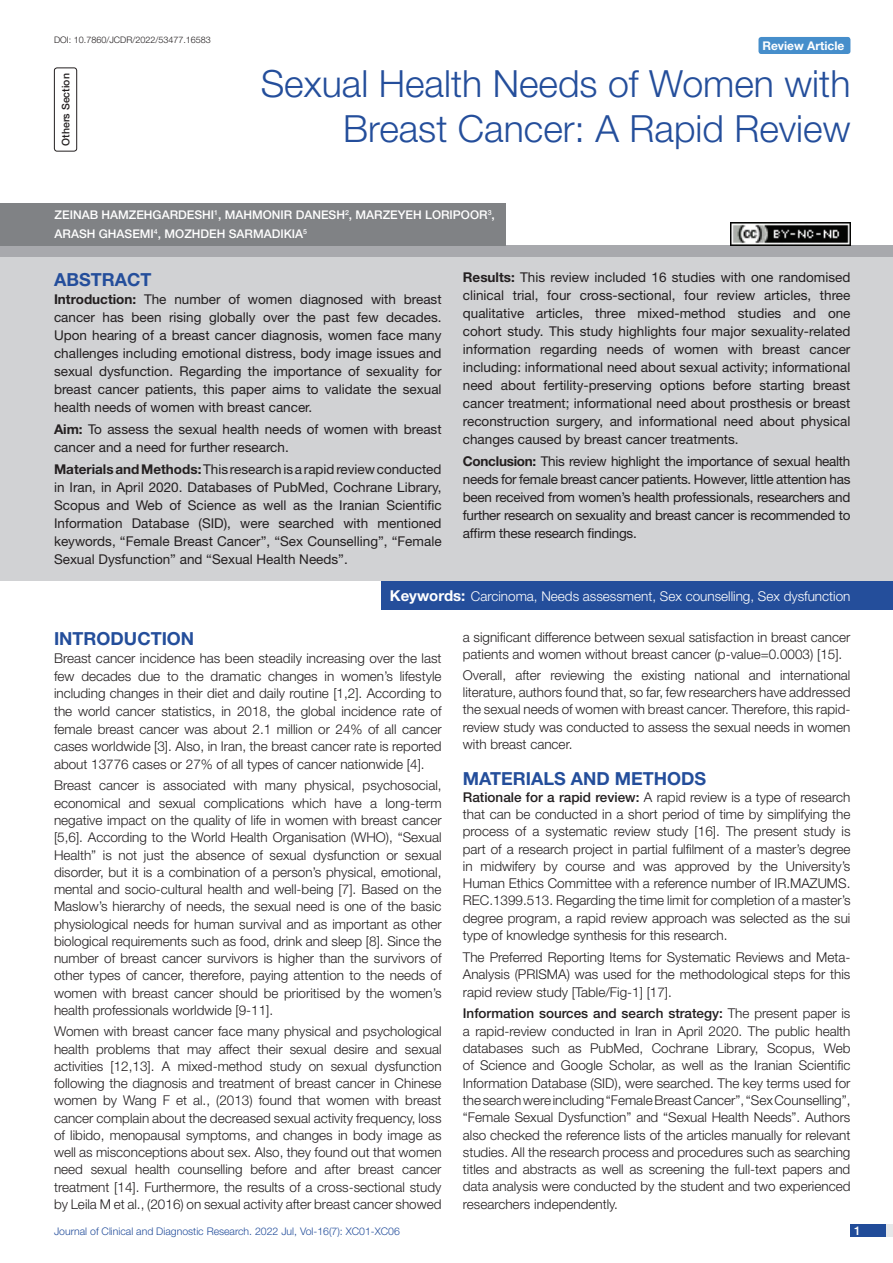
<style>
.page{position:relative;width:893px;height:1263px;background:#fff}
.page>*{position:absolute;margin:0;border:0;box-sizing:border-box;transform-origin:0 0}
.t1{font:300 37.5px/45px "Helvetica Neue";color:#244e9b;text-align:right}
.Heading{font:700 18px "Helvetica Neue";color:#244e9b}
.Abstract_head{font:700 18px "Helvetica Neue";color:#244e9b}
.Body_text{font:300 13.5px/17.2px "Helvetica Neue";color:#231f20;text-align:justify}
.Abstract_Text{font:13.5px/18px "Helvetica Neue";color:#231f20;text-align:justify}
.Key_words{font:300 13.5px "Helvetica Neue";color:#fff}
.Author{font:500 12px "Helvetica Neue";color:#fff}
.t2{font:700 12px "Helvetica Neue";color:#fff}
.t3{font:300 10.5px "Helvetica Neue";color:#244e9b}
.section{font:500 10.5px "Helvetica Neue";color:#231f20}
.DOI{font:300 9px "Helvetica Neue";color:#231f20}
.Author-2{font:500 7.05px "Helvetica Neue";color:#fff}
.s1{font-size:12px}
.s2{font-weight:700}
.s3{font-weight:700;font-size:15px}
.s4{font-weight:500}
</style>
<div class="page">
<div style="left:850px;top:1224px;width:43px;height:13px;background:#e6e7e9"></div>
<div style="left:850px;top:1224px;width:35px;height:13px;background:#214c99"></div>
<div style="left:758px;top:37px;width:92px;height:17px;background:#468ecb;border-radius:3px"></div>
<div style="left:54px;top:67px;width:23px;height:85px;border:1px solid #231f20;border-radius:3px"></div>
<div style="left:0;top:245px;width:893px;height:12px;background:#a8a9ad"></div>
<div style="left:0;top:203px;width:506px;height:42px;background:#808285"></div>
<div style="left:0;top:257px;width:893px;height:324px;background:#d1d2d4"></div>
<div style="left:382px;top:581px;width:511px;height:28px;background:#244e9b"></div>
<img style="left:730px;top:223px;width:120px;height:22px">
<p class="DOI" style="left:54px;top:35px;width:158px">DOI: 10.7860/JCDR/2022/53477.16583</p>
<p class="t2" style="left:762px;top:38px;width:83px">Review Article</p>
<p class="section" style="left:60px;top:146px;width:74px;rotate:-90deg">OTHERS SECTION</p>
<p class="t1" style="left:261px;top:60px;width:591px">Sexual Health Needs of Women with<br>Breast Cancer: A Rapid Review</p>
<p class="Author" style="left:55px;top:208px;width:416px">ZEINAB HAMZEHGARDESHI <sup>1</sup>, MAHMONIR DANESH <sup>2</sup>, MARZEYEH LORI POOR</p>
<p class="Author-2" style="left:488px;top:208px;width:9px">3<span class="s1">,</span></p>
<p class="Author" style="left:55px;top:226px;width:120px">ARASH GHASEMI <sup>4</sup>, MOZH</p>
<p class="Author" style="left:201px;top:226px;width:108px">DEH SARMADIKIA<sup>5</sup></p>
<p class="Abstract_head" style="left:54px;top:268px;width:86px">ABSTRACT</p>
<p class="Abstract_Text" style="left:54px;top:290px;width:389px"><span class="s2">Introduction:</span> The number of women diagnosed with breast cancer has been rising globally over the past few decades.<br>Upon hearing of a breast cancer diagnosis, women face many challenges including emotional distress, body image issues and sexual dysfunction. Regarding the importance of sexuality for breast cancer patients, this paper aims to validate the sexual health needs of women with breast cancer.</p>
<p class="Abstract_Text" style="left:54px;top:420px;width:389px"><span class="s2">Aim:</span> To assess the sexual health needs of women with breast cancer and a need for further research.</p>
<p class="Abstract_Text" style="left:54px;top:460px;width:389px"><span class="s2">Materials and Methods:</span> This research is a rapid review conducted in Iran, in April 2020. Databases of PubMed, Cochrane Library, Scopus and Web of Science as well as the Iranian Scientific Information Database (SID), were searched with mentioned keywords, “Female Breast Cancer”, “Sex Counselling”, “Female Sexual Dysfunction” and “Sexual Health Needs”.</p>
<p class="Abstract_Text" style="left:463px;top:268px;width:389px"><span class="s2">Results:</span> This review included 16 studies with one randomised clinical trial, four cross-sectional, four review articles, three qualitative articles, three mixed-method studies and one cohort study. This study highlights four major sexuality-related information regarding needs of women with breast cancer including: informational need about sexual activity; informational need about fertility-preserving options before starting breast cancer treatment; informational need about prosthesis or breast reconstruction surgery, and informational need about physical changes caused by breast cancer treatments.</p>
<p class="Abstract_Text" style="left:463px;top:452px;width:389px"><span class="s2">Conclusion:</span> This review highlight the importance of sexual health needs for female breast cancer patients. However, little attention has been received from women’s health professionals, researchers and further research on sexuality and breast cancer is recommended to affirm these research findings.</p>
<p class="Key_words" style="left:390px;top:588px;width:462px"><span class="s3">Keywords:</span> Carcinoma, Needs assessment, Sex counselling, Sex dysfunction</p>
<p class="Heading" style="left:54px;top:628px;width:142px">Introduction</p>
<p class="Body_text" style="left:54px;top:649px;width:389px;line-height:17.7px">Breast cancer incidence has been steadily increasing over the last few decades due to the dramatic changes in women’s lifestyle including changes in their diet and daily routine [1,2]. According to the world cancer statistics, in 2018, the global incidence rate of female breast cancer was about 2.1 million or 24% of all cancer cases worldwide [3]. Also, in Iran, the breast cancer rate is reported about 13776 cases or 27% of all types of cancer nationwide [4].</p>
<p class="Body_text" style="left:54px;top:777px;width:389px">Breast cancer is associated with many physical, psychosocial, economical and sexual complications which have a long-term negative impact on the quality of life in women with breast cancer [5,6]. According to the World Health Organisation (WHO), “Sexual Health” is not just the absence of sexual dysfunction or sexual disorder, but it is a combination of a person’s physical, emotional, mental and socio-cultural health and well-being [7]. Based on the Maslow’s hierarchy of needs, the sexual need is one of the basic physiological needs for human survival and as important as other biological requirements such as food, drink and sleep [8]. Since the number of breast cancer survivors is higher than the survivors of other types of cancer, therefore, paying attention to the needs of women with breast cancer should be prioritised by the women’s health professionals worldwide [9-11].</p>
<p class="Body_text" style="left:54px;top:1022px;width:389px">Women with breast cancer face many physical and psychological health problems that may affect their sexual desire and sexual activities [12,13]. A mixed-method study on sexual dysfunction following the diagnosis and treatment of breast cancer in Chinese women by Wang F et al., (2013) found that women with breast cancer complain about the decreased sexual activity frequency, loss of libido, menopausal symptoms, and changes in body image as well as misconceptions about sex. Also, they found out that women need sexual health counselling before and after breast cancer treatment [14]. Furthermore, the results of a cross-sectional study by Leila M et al., (2016) on sexual activity after breast cancer showed</p>
<p class="Body_text" style="left:463px;top:628px;width:389px">a significant difference between sexual satisfaction in breast cancer patients and women without breast cancer (p-value=0.0003) [15].</p>
<p class="Body_text" style="left:463px;top:666px;width:389px">Overall, after reviewing the existing national and international literature, authors found that, so far, few researchers have addressed the sexual needs of women with breast cancer. Therefore, this rapid&shy;review study was conducted to assess the sexual needs in women with breast cancer.</p>
<p class="Heading" style="left:463px;top:767px;width:245px">Materials and methods</p>
<p class="Body_text" style="left:463px;top:788px;width:389px"><span class="s4">RATIONALE FOR A RAPID REVIEW:</span> A rapid review is a type of research that can be conducted in a short period of time by simplifying the process of a systematic review study [16]. The present study is part of a research project in partial fulfilment of a master’s degree in midwifery by course and was approved by the University’s Human Ethics Committee with a reference number of IR.MAZUMS.<br>REC.1399.513. Regarding the time limit for completion of a master’s degree program, a rapid review approach was selected as the sui type of knowledge synthesis for this research.</p>
<p class="Body_text" style="left:463px;top:948px;width:389px">The Preferred Reporting Items for Systematic Reviews and Meta-Analysis (PRISMA) was used for the methodological steps for this rapid review study [Table/Fig-1] [17].</p>
<p class="Body_text" style="left:463px;top:1004px;width:389px"><span class="s4">INFORMATION SOURCES AND SEARCH STRATEGY:</span> The present paper is a rapid-review conducted in Iran in April 2020. The public health databases such as PubMed, Cochrane Library, Scopus, Web of Science and Google Scholar, as well as the Iranian Scientific Information Database (SID), were searched. The key terms used for the search were including “Female Breast Cancer”, “Sex Counselling”, “Female Sexual Dysfunction” and “Sexual Health Needs”. Authors also checked the reference lists of the articles manually for relevant studies. All the research process and procedures such as searching titles and abstracts as well as screening the full-text papers and data analysis were conducted by the student and two experienced researchers independently.</p>
<p class="t3" style="left:54px;top:1225px;width:347px">Journal of Clinical and Diagnostic Research. 2022 Jul, Vol-16(7): XC01-XC06</p>
<p class="Author" style="left:854px;top:1223px;width:8px">1</p>
</div>
